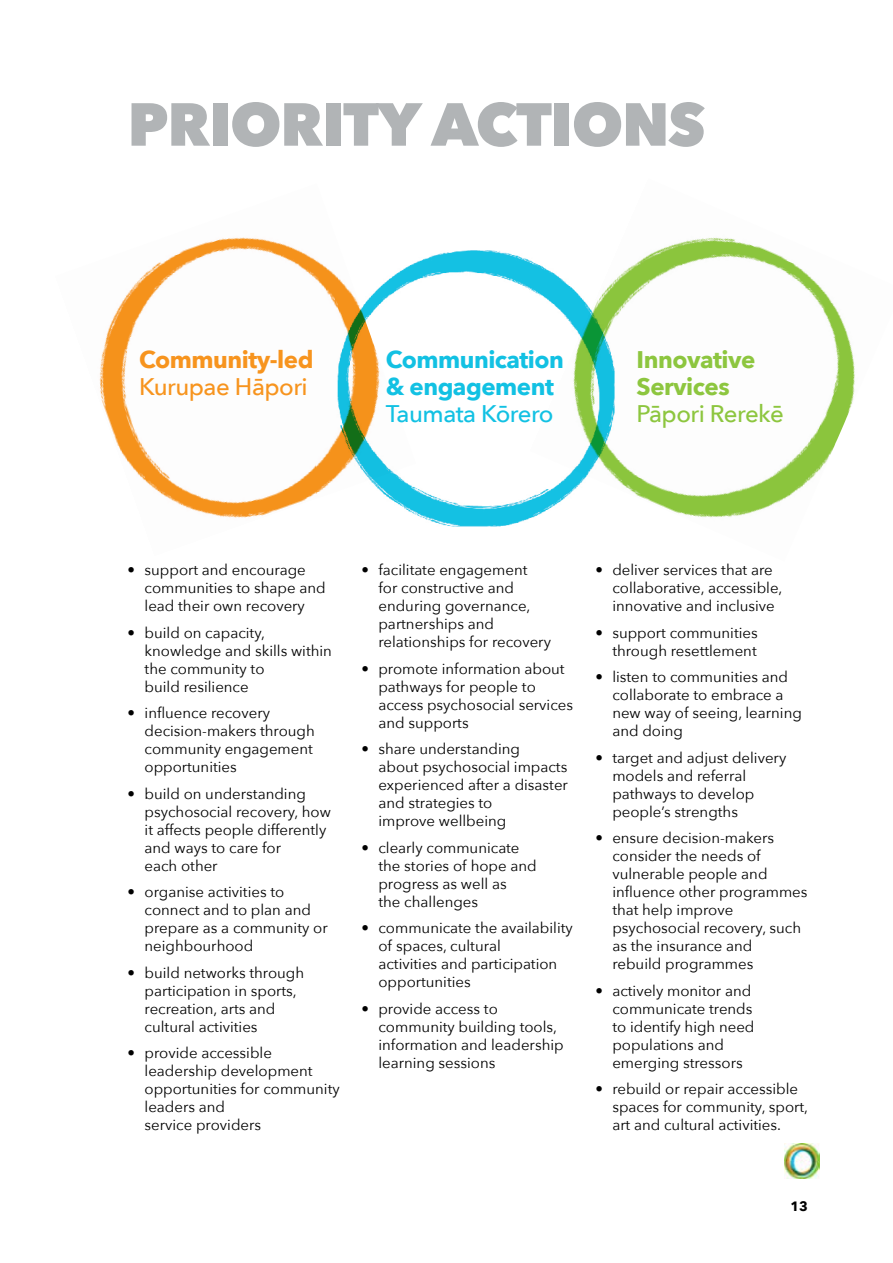
<style>
.page{position:relative;width:893px;height:1263px;background:#fff}
.page>*{position:absolute;margin:0;border:0;box-sizing:border-box;transform-origin:0 0}
.t1{font:800 60px "Avenir Next";letter-spacing:-.02em;color:#b1b4b6}
.t2{font:700 24px/27px "Avenir Next";letter-spacing:-.02em;color:#12c1e3}
.t3{font:700 24px/27px "Avenir Next";letter-spacing:-.02em;color:#8dc63f}
.t4{font:700 24px "Avenir Next";letter-spacing:-.02em;color:#f7941e}
.t5{font:500 24px "Avenir Next";letter-spacing:-.02em;color:#f7941e}
.t6{font:500 24px "Avenir Next";letter-spacing:-.02em;color:#12c1e3}
.t7{font:500 24px "Avenir Next";letter-spacing:-.02em;color:#8dc63f}
.t8{font:15px/18px "Avenir Next";color:#000}
.t9{font:700 13.5px "Avenir Next";color:#000}
</style>
<div class="page">
<img style="left:784px;top:1144px;width:35px;height:34px">
<img style="left:615px;top:237px;width:240px;height:281px">
<img style="left:99px;top:237px;width:219px;height:281px">
<img style="left:318px;top:250px;width:297px;height:277px">
<h1 class="t1" style="left:128px;top:87px;width:579px">PRIORITY ACTIONS</h1>
<h2 class="t4" style="left:139px;top:338px;width:176px">Community-led</h2>
<h2 class="t5" style="left:139px;top:366px;width:170px">Kurupae Hāpori</h2>
<h2 class="t2" style="left:386px;top:345px;width:180px">Communication &amp; engagement</h2>
<h2 class="t6" style="left:386px;top:393px;width:169px">Taumata Kōrero</h2>
<h2 class="t3" style="left:637px;top:345px;width:120px">Innovative<br>Services</h2>
<h2 class="t7" style="left:637px;top:393px;width:149px">Pāpori Rerekē</h2>
<p class="t8" style="left:145px;top:560px;width:183px;text-indent:-17px">• support and encourage communities to shape and lead their own recovery</p>
<p class="t8" style="left:145px;top:623px;width:189px;text-indent:-17px">• build on capacity, knowledge and skills within the community to<br>build resilience</p>
<p class="t8" style="left:145px;top:703px;width:172px;text-indent:-17px">• influence recovery decision-makers through community engagement opportunities</p>
<p class="t8" style="left:145px;top:784px;width:188px;text-indent:-17px">• build on understanding psychosocial recovery, how it affects people differently and ways to care for<br>each other</p>
<p class="t8" style="left:145px;top:882px;width:185px;text-indent:-17px">• organise activities to connect and to plan and prepare as a community or neighbourhood</p>
<p class="t8" style="left:145px;top:963px;width:161px;text-indent:-17px">• build networks through participation in sports, recreation, arts and cultural activities</p>
<p class="t8" style="left:145px;top:1043px;width:197px;text-indent:-17px">• provide accessible leadership development opportunities for community leaders and<br>service providers</p>
<p class="t8" style="left:378px;top:560px;width:174px;text-indent:-17px">• facilitate engagement<br>for constructive and enduring governance, partnerships and relationships for recovery</p>
<p class="t8" style="left:378px;top:659px;width:196px;text-indent:-17px">• promote information about pathways for people to access psychosocial services and supports</p>
<p class="t8" style="left:378px;top:739px;width:191px;text-indent:-17px">• share understanding<br>about psychosocial impacts experienced after a disaster and strategies to<br>improve wellbeing</p>
<p class="t8" style="left:378px;top:838px;width:160px;text-indent:-17px">• clearly communicate the stories of hope and progress as well as<br>the challenges</p>
<p class="t8" style="left:378px;top:918px;width:196px;text-indent:-17px">• communicate the availability of spaces, cultural<br>activities and participation opportunities</p>
<p class="t8" style="left:378px;top:999px;width:187px;text-indent:-17px">• provide access to community building tools, information and leadership learning sessions</p>
<p class="t8" style="left:612px;top:560px;width:172px;text-indent:-17px">• deliver services that are collaborative, accessible, innovative and inclusive</p>
<p class="t8" style="left:595px;top:623px;width:164px;text-align:right">• support communities through resettlement</p>
<p class="t8" style="left:612px;top:667px;width:191px;text-indent:-17px">• listen to communities and collaborate to embrace a new way of seeing, learning and doing</p>
<p class="t8" style="left:612px;top:748px;width:175px;text-indent:-17px">• target and adjust delivery models and referral pathways to develop people’s strengths</p>
<p class="t8" style="left:612px;top:828px;width:197px;text-indent:-17px">• ensure decision-makers consider the needs of vulnerable people and influence other programmes that help improve psychosocial recovery, such as the insurance and<br>rebuild programmes</p>
<p class="t8" style="left:612px;top:981px;width:144px;text-indent:-17px">• actively monitor and communicate trends to identify high need populations and emerging stressors</p>
<p class="t8" style="left:612px;top:1079px;width:197px;text-indent:-17px">• rebuild or repair accessible spaces for community, sport, art and cultural activities.</p>
<p class="t9" style="left:790px;top:1194px;width:19px">13</p>
</div>
